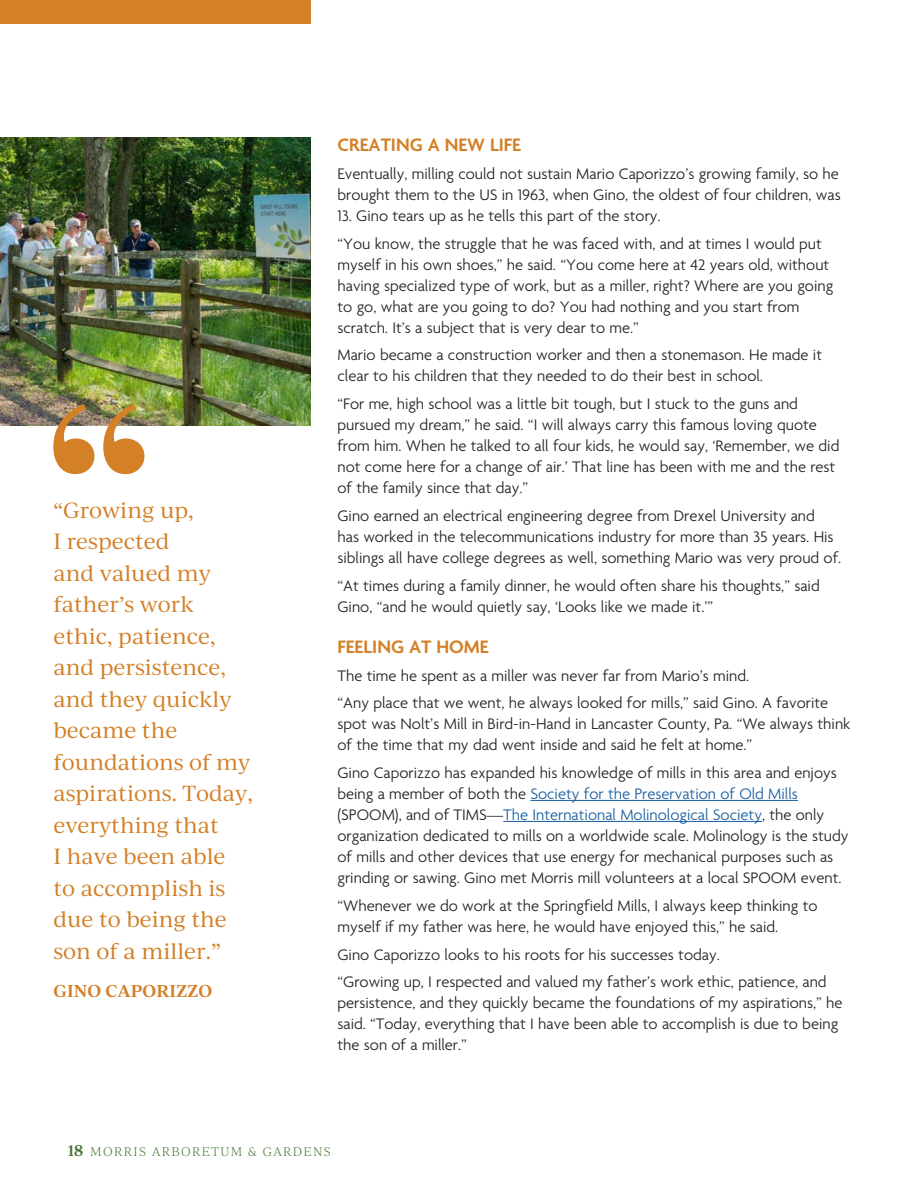
<style>
.page{position:relative;width:918px;height:1188px;background:#fff}
.page>*{position:absolute;margin:0;border:0;box-sizing:border-box;transform-origin:0 0}
.t1{font:21px/31.5px "Ivy Journal";color:#d38027}
.t2{font:600 19.5px "Agenda";color:#d38027}
.t3{font:300 16.5px/21px "Agenda";color:#231f20}
.t4{font:600 16.5px "Ivy Journal";letter-spacing:.01em;color:#d38027}
.t5{font:300 12px "Ivy Journal";letter-spacing:.11em;color:#477537}
.s1{color:#175d9e}
.s2{font-weight:600;font-size:15px}
</style>
<div class="page">
<hr style="left:530px;top:800px;width:268px;height:1px;background:#175d9e">
<hr style="left:503px;top:821px;width:259px;height:1px;background:#175d9e">
<div style="left:0;top:0;width:310px;height:23px;background:#d38027"></div>
<img style="left:0;top:137px;width:310px;height:289px">
<img style="left:53px;top:404px;width:91px;height:70px">
<p class="t1" style="left:53px;top:493px;width:201px">“Growing up,<br>I respected<br>and valued my father’s work ethic, patience, and persistence, and they quickly became the foundations of my aspirations. Today, everything that<br>I have been able<br>to accomplish is due to being the son of a miller.”</p>
<p class="t4" style="left:54px;top:978px;width:160px">GINO CAPORIZZO</p>
<p class="t2" style="left:338px;top:134px;width:185px">CREATING A NEW LIFE</p>
<p class="t3" style="left:338px;top:164px;width:505px">Eventually, milling could not sustain Mario Caporizzo’s growing family, so he brought them to the US in 1963, when Gino, the oldest of four children, was</p>
<p class="t3" style="left:338px;top:206px;width:325px">13. Gino tears up as he tells this part of the story.</p>
<p class="t3" style="left:338px;top:234px;width:497px">“You know, the struggle that he was faced with, and at times I would put myself in his own shoes,” he said. “You come here at 42 years old, without having specialized type of work, but as a miller, right? Where are you going to go, what are you going to do? You had nothing and you start from scratch. It’s a subject that is very dear to me.”</p>
<p class="t3" style="left:338px;top:346px;width:486px">Mario became a construction worker and then a stonemason. He made it clear to his children that they needed to do their best in school.</p>
<p class="t3" style="left:338px;top:394px;width:503px">“For me, high school was a little bit tough, but I stuck to the guns and pursued my dream,” he said. “I will always carry this famous loving quote from him. When he talked to all four kids, he would say, ‘Remember, we did not come here for a change of air.’ That line has been with me and the rest of the family since that day.”</p>
<p class="t3" style="left:338px;top:506px;width:505px">Gino earned an electrical engineering degree from Drexel University and<br>has worked in the telecommunications industry for more than 35 years. His siblings all have college degrees as well, something Mario was very proud of.</p>
<p class="t3" style="left:338px;top:576px;width:484px">“At times during a family dinner, he would often share his thoughts,” said<br>Gino, “and he would quietly say, ‘Looks like we made it.’”</p>
<p class="t2" style="left:338px;top:636px;width:153px">FEELING AT HOME</p>
<p class="t3" style="left:338px;top:666px;width:413px">The time he spent as a miller was never far from Mario’s mind.</p>
<p class="t3" style="left:338px;top:694px;width:514px">“Any place that we went, he always looked for mills,” said Gino. A favorite spot was Nolt’s Mill in Bird-in-Hand in Lancaster County, Pa. “We always think of the time that my dad went inside and said he felt at home.”</p>
<p class="t3" style="left:338px;top:763px;width:513px">Gino Caporizzo has expanded his knowledge of mills in this area and enjoys being a member of both the <span class="s1">Society for the Preservation of Old Mills </span>(SPOOM), and of TIMS—<span class="s1">The International Molinological Society</span>, the only organization dedicated to mills on a worldwide scale. Molinology is the study of mills and other devices that use energy for mechanical purposes such as grinding or sawing. Gino met Morris mill volunteers at a local SPOOM event.</p>
<p class="t3" style="left:338px;top:896px;width:482px">“Whenever we do work at the Springfield Mills, I always keep thinking to myself if my father was here, he would have enjoyed this,” he said.</p>
<p class="t3" style="left:338px;top:945px;width:384px">Gino Caporizzo looks to his roots for his successes today.</p>
<p class="t3" style="left:338px;top:973px;width:507px">“Growing up, I respected and valued my father’s work ethic, patience, and persistence, and they quickly became the foundations of my aspirations,” he said. “Today, everything that I have been able to accomplish is due to being the son of a miller.”</p>
<p class="t5" style="left:68px;top:1143px;width:265px"><span class="s2">18</span> MORRIS ARBORETUM &amp; GARDENS</p>
</div>
